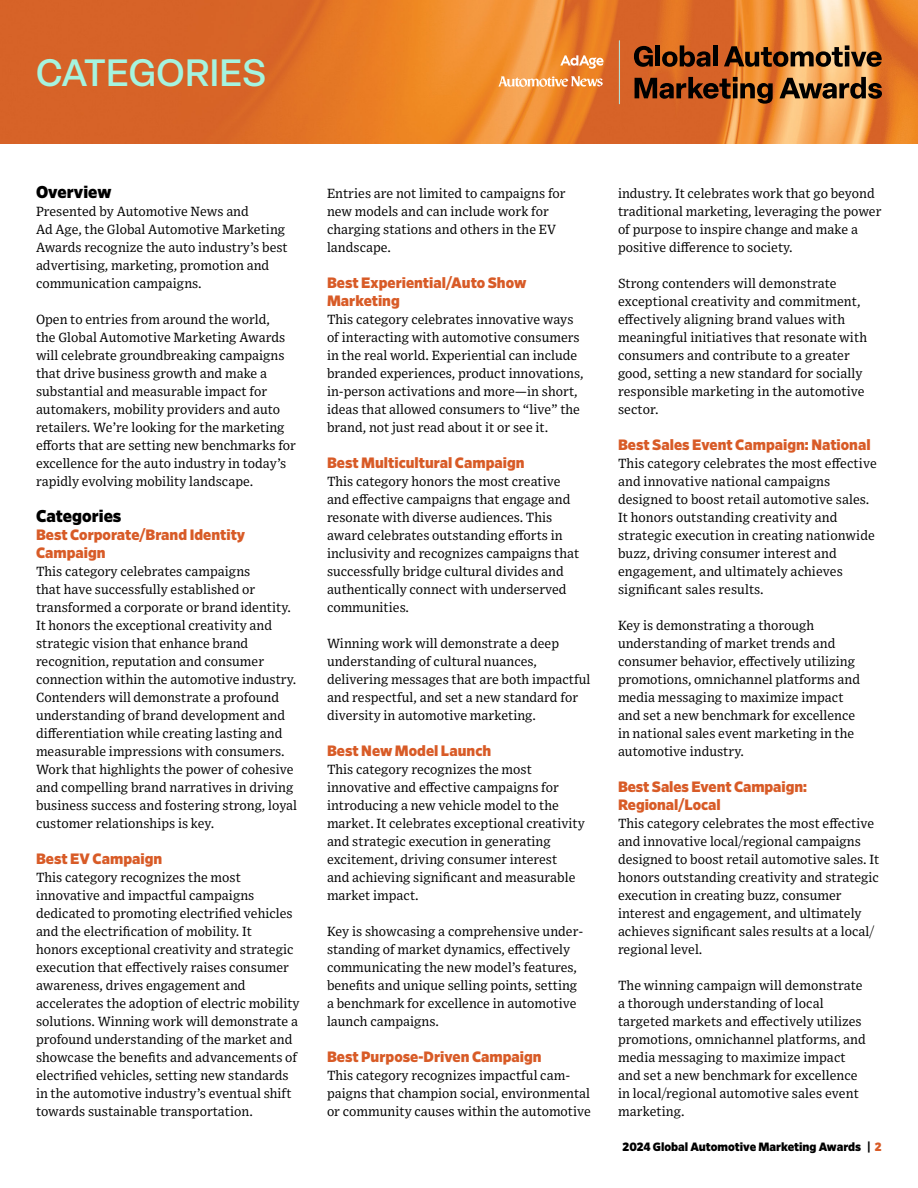
<style>
.page{position:relative;width:918px;height:1188px;background:#fff}
.page>*{position:absolute;margin:0;border:0;box-sizing:border-box;transform-origin:0 0}
.t1{font:500 37.5px "Elza";letter-spacing:.02em;color:#a5f4df}
.t2{font:900 17.1px "Retina";color:#000}
.t3{font:900 15px/18px "Retina";color:#d85b27}
.t4{font:13.35px/18px "Exchange";color:#000}
.t5{font:900 12px "Retina";color:#000}
.s1{color:#d85b27}
</style>
<div class="page">
<img style="left:0;top:0;width:918px;height:144px">
<svg style="left:634px;top:46px;width:19px;height:21px"></svg>
<div style="left:655px;top:45px;width:5px;height:21px;background:#000"></div>
<svg style="left:662px;top:45px;width:48px;height:22px"></svg>
<hr style="left:713px;top:45px;width:4px;height:21px;background:#000">
<svg style="left:724px;top:45px;width:158px;height:22px;background:#8b5d31"></svg>
<svg style="left:635px;top:77px;width:138px;height:27px;background:#85431a"></svg>
<svg style="left:780px;top:77px;width:102px;height:22px;background:#876137"></svg>
<svg style="left:560px;top:55px;width:44px;height:14px"></svg>
<svg style="left:498px;top:76px;width:105px;height:11px"></svg>
<hr style="left:619px;top:41px;width:1px;height:63px;background:#b3dfd5">
<h1 class="t1" style="left:36px;top:47px;width:231px">CATEGORIES</h1>
<p class="t2" style="left:36px;top:180px;width:77px">Overview</p>
<p class="t4" style="left:36px;top:202px;width:253px">Presented by Automotive News and<br>Ad Age, the Global Automotive Marketing Awards recognize the auto industry’s best advertising, marketing, promotion and communication campaigns.</p>
<p class="t4" style="left:36px;top:310px;width:262px">Open to entries from around the world,<br>the Global Automotive Marketing Awards will celebrate groundbreaking campaigns that drive business growth and make a substantial and measurable impact for automakers, mobility providers and auto retailers. We’re looking for the marketing efforts that are setting new benchmarks for excellence for the auto industry in today’s rapidly evolving mobility landscape.</p>
<p class="t2" style="left:36px;top:504px;width:87px">Categories</p>
<p class="t3" style="left:36px;top:525px;width:211px">Best Corporate/Brand Identity<br>Campaign</p>
<p class="t4" style="left:36px;top:562px;width:263px">This category celebrates campaigns<br>that have successfully established or transformed a corporate or brand identity.<br>It honors the exceptional creativity and strategic vision that enhance brand recognition, reputation and consumer connection within the automotive industry.<br>Contenders will demonstrate a profound understanding of brand development and differentiation while creating lasting and measurable impressions with consumers.<br>Work that highlights the power of cohesive and compelling brand narratives in driving business success and fostering strong, loyal customer relationships is key.</p>
<p class="t3" style="left:36px;top:849px;width:128px">Best EV Campaign</p>
<p class="t4" style="left:36px;top:868px;width:265px">This category recognizes the most innovative and impactful campaigns dedicated to promoting electrified vehicles and the electrification of mobility. It<br>honors exceptional creativity and strategic execution that effectively raises consumer awareness, drives engagement and accelerates the adoption of electric mobility solutions. Winning work will demonstrate a profound understanding of the market and showcase the benefits and advancements of electrified vehicles, setting new standards in the automotive industry’s eventual shift towards sustainable transportation.</p>
<p class="t4" style="left:327px;top:184px;width:240px">Entries are not limited to campaigns for new models and can include work for charging stations and others in the EV landscape.</p>
<p class="t3" style="left:327px;top:273px;width:201px">Best Experiential/Auto Show<br>Marketing</p>
<p class="t4" style="left:327px;top:310px;width:258px">This category celebrates innovative ways of interacting with automotive consumers in the real world. Experiential can include branded experiences, product innovations, in-person activations and more—in short, ideas that allowed consumers to “live” the brand, not just read about it or see it.</p>
<p class="t3" style="left:327px;top:453px;width:199px">Best Multicultural Campaign</p>
<p class="t4" style="left:327px;top:472px;width:254px">This category honors the most creative and effective campaigns that engage and resonate with diverse audiences. This award celebrates outstanding efforts in inclusivity and recognizes campaigns that successfully bridge cultural divides and authentically connect with underserved communities.</p>
<p class="t4" style="left:327px;top:634px;width:265px">Winning work will demonstrate a deep understanding of cultural nuances, delivering messages that are both impactful and respectful, and set a new standard for diversity in automotive marketing.</p>
<p class="t3" style="left:327px;top:741px;width:166px">Best New Model Launch</p>
<p class="t4" style="left:327px;top:760px;width:259px">This category recognizes the most innovative and effective campaigns for introducing a new vehicle model to the market. It celebrates exceptional creativity and strategic execution in generating excitement, driving consumer interest<br>and achieving significant and measurable market impact.</p>
<p class="t4" style="left:327px;top:922px;width:258px">Key is showcasing a comprehensive under&shy;standing of market dynamics, effectively communicating the new model’s features, benefits and unique selling points, setting a benchmark for excellence in automotive launch campaigns.</p>
<p class="t3" style="left:327px;top:1047px;width:216px">Best Purpose-Driven Campaign</p>
<p class="t4" style="left:327px;top:1066px;width:265px">This category recognizes impactful cam&shy;paigns that champion social, environmental or community causes within the automotive</p>
<p class="t4" style="left:618px;top:184px;width:265px">industry. It celebrates work that go beyond traditional marketing, leveraging the power of purpose to inspire change and make a positive difference to society.</p>
<p class="t4" style="left:618px;top:274px;width:251px">Strong contenders will demonstrate exceptional creativity and commitment, effectively aligning brand values with meaningful initiatives that resonate with consumers and contribute to a greater good, setting a new standard for socially responsible marketing in the automotive sector.</p>
<p class="t3" style="left:618px;top:435px;width:254px">Best Sales Event Campaign: National</p>
<p class="t4" style="left:618px;top:454px;width:260px">This category celebrates the most effective and innovative national campaigns designed to boost retail automotive sales.<br>It honors outstanding creativity and strategic execution in creating nationwide buzz, driving consumer interest and engagement, and ultimately achieves significant sales results.</p>
<p class="t4" style="left:618px;top:616px;width:244px">Key is demonstrating a thorough understanding of market trends and consumer behavior, effectively utilizing promotions, omnichannel platforms and media messaging to maximize impact and set a new benchmark for excellence in national sales event marketing in the automotive industry.</p>
<p class="t3" style="left:618px;top:777px;width:190px">Best Sales Event Campaign:<br>Regional/Local</p>
<p class="t4" style="left:618px;top:814px;width:263px">This category celebrates the most effective and innovative local/regional campaigns designed to boost retail automotive sales. It honors outstanding creativity and strategic execution in creating buzz, consumer interest and engagement, and ultimately achieves significant sales results at a local/ regional level.</p>
<p class="t4" style="left:618px;top:976px;width:249px">The winning campaign will demonstrate a thorough understanding of local targeted markets and effectively utilizes promotions, omnichannel platforms, and media messaging to maximize impact and set a new benchmark for excellence in local/regional automotive sales event marketing.</p>
<p class="t5" style="left:623px;top:1139px;width:261px">2024 Global Automotive Marketing Awards | <span class="s1">2</span></p>
</div>
